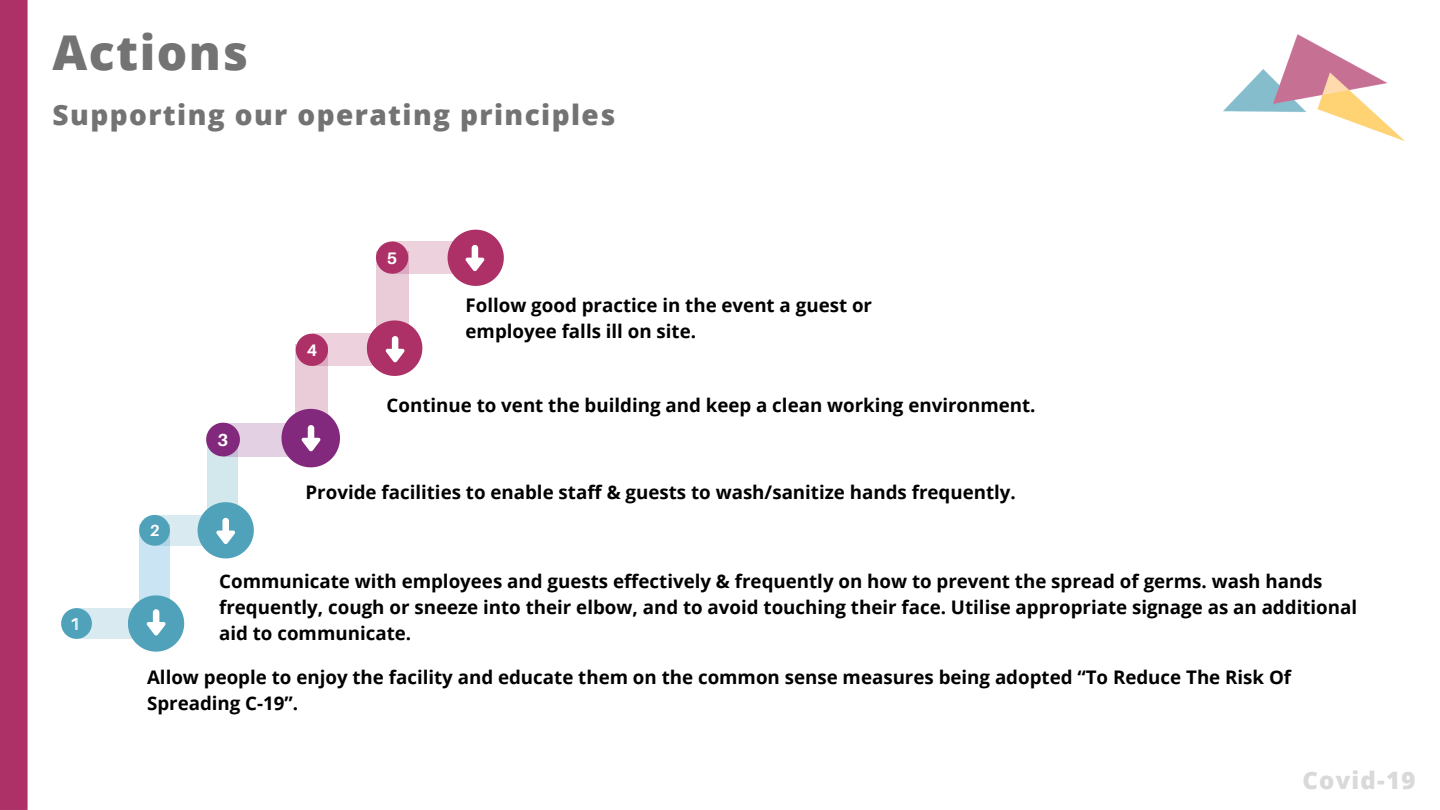
<style>
.page{position:relative;width:1440px;height:810px;background:#fff}
.page>*{position:absolute;margin:0;border:0;box-sizing:border-box;transform-origin:0 0}
.t1{font:800 48px "Open Sans";letter-spacing:.03em;color:#737373}
.t2{font:800 28px "Open Sans";letter-spacing:.05em;color:#737373}
.t3{font:800 24px "Open Sans";letter-spacing:.05em;color:#d9d9d9}
.t4{font:700 18.7px/25.8px "Open Sans";color:#000}
.t5{font:700 17.4px "Aileron";color:#fff}
.t6{font:700 16.7px "Aileron";color:#fff}
.t7{font:700 16px "Aileron";color:#fff}
</style>
<div class="page">
<div style="left:0;top:0;width:28px;height:810px;background:#ad3167"></div>
<img style="left:1223px;top:34px;width:182px;height:107px">
<svg style="left:61px;top:608px;width:16px;height:31px"></svg>
<div style="left:296px;top:344px;width:32px;height:82px;background:#eaccd9"></div>
<div style="left:207px;top:440px;width:31px;height:79px;background:#d3e8ed"></div>
<div style="left:223px;top:423px;width:86px;height:33px;background:#e4d0e3"></div>
<svg style="left:206px;top:423px;width:34px;height:33px"></svg>
<div style="left:312px;top:334px;width:82px;height:32px;background:#edd2de"></div>
<svg style="left:296px;top:334px;width:32px;height:32px"></svg>
<div style="left:139px;top:525px;width:31px;height:79px;background:#cae4f4"></div>
<div style="left:155px;top:515px;width:79px;height:31px;background:#d9eaf0"></div>
<svg style="left:139px;top:515px;width:31px;height:31px"></svg>
<svg style="left:77px;top:608px;width:51px;height:31px;background:#bad9e3"></svg>
<div style="left:376px;top:252px;width:32px;height:82px;background:#eaccd9"></div>
<div style="left:392px;top:242px;width:83px;height:32px;background:#edd2de"></div>
<svg style="left:376px;top:242px;width:32px;height:32px"></svg>
<svg style="left:448px;top:230px;width:56px;height:56px"></svg>
<svg style="left:367px;top:320px;width:55px;height:56px"></svg>
<svg style="left:281px;top:409px;width:59px;height:58px"></svg>
<svg style="left:198px;top:502px;width:56px;height:56px"></svg>
<svg style="left:128px;top:595px;width:56px;height:57px"></svg>
<p class="t1" style="left:53px;top:18px;width:197px">Actions</p>
<p class="t2" style="left:53px;top:95px;width:564px">Supporting our operating principles</p>
<p class="t5" style="left:70px;top:613px;width:12px">1</p>
<p class="t7" style="left:150px;top:521px;width:12px">2</p>
<p class="t5" style="left:218px;top:429px;width:12px">3</p>
<p class="t6" style="left:307px;top:340px;width:12px">4</p>
<p class="t6" style="left:387px;top:247px;width:12px">5</p>
<p class="t4" style="left:466px;top:292px;width:408px">Follow good practice in the event a guest or</p>
<p class="t4" style="left:466px;top:318px;width:232px">employee falls ill on site.</p>
<p class="t4" style="left:387px;top:392px;width:651px">Continue to vent the building and keep a clean working environment.</p>
<p class="t4" style="left:306px;top:479px;width:712px">Provide facilities to enable staff &amp; guests to wash/sanitize hands frequently.</p>
<p class="t4" style="left:219px;top:568px;width:1139px">Communicate with employees and guests effectively &amp; frequently on how to prevent the spread of germs. wash hands frequently, cough or sneeze into their elbow, and to avoid touching their face. Utilise appropriate signage as an additional aid to communicate.</p>
<p class="t4" style="left:147px;top:664px;width:1146px">Allow people to enjoy the facility and educate them on the common sense measures being adopted “To Reduce The Risk Of<br>Spreading C-19”.</p>
<p class="t3" style="left:1303px;top:763px;width:114px">Covid-19</p>
</div>
